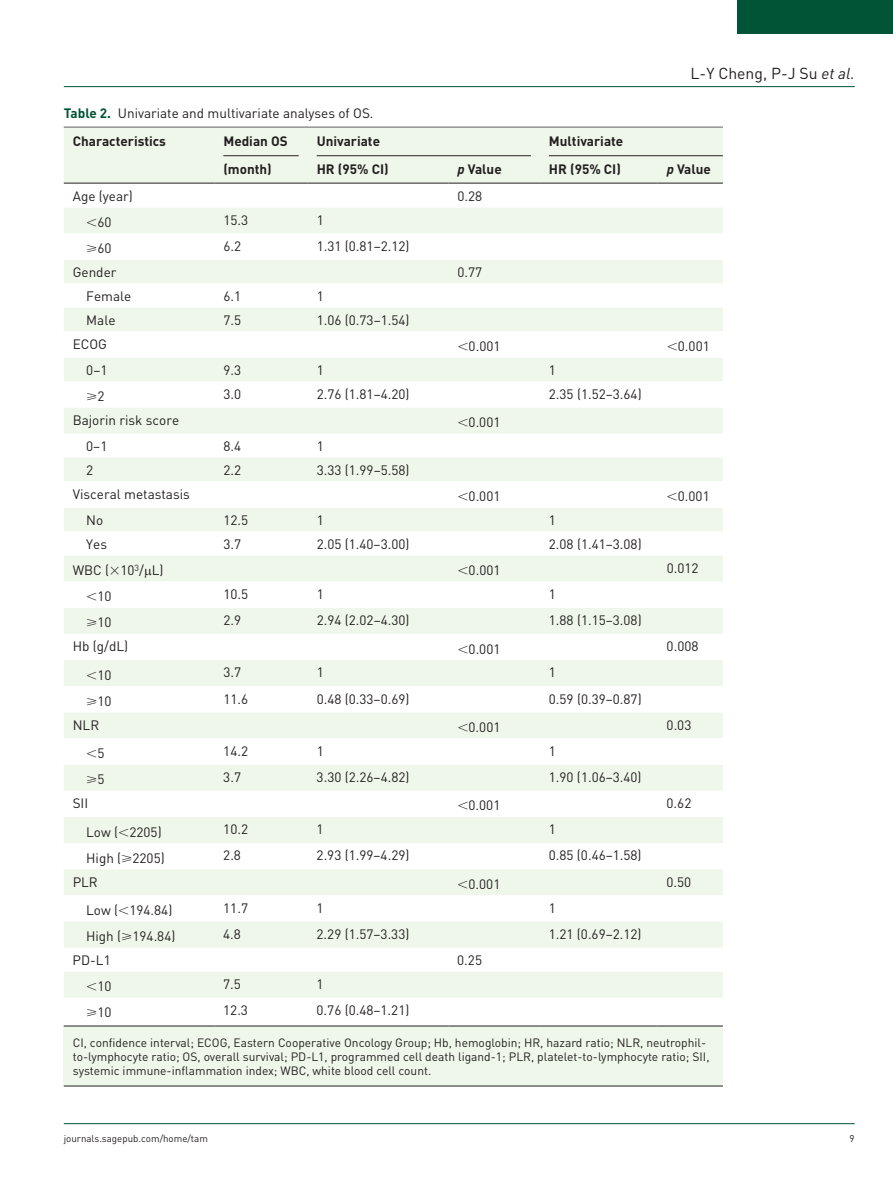
<style>
.page{position:relative;width:893px;height:1191px;background:#fff}
.page>*{position:absolute;margin:0;border:0;box-sizing:border-box;transform-origin:0 0}
.t1{font:15.75px "DIN";color:#231f20}
.t2{font:13.5px/28.5px "DIN";color:#231f20}
.t3{font:700 13.5px "DIN";color:#231f20}
.t4{font:12px/14.2px "DIN";color:#231f20}
.t5{font:9.75px "DIN";color:#231f20}
.s1{font-style:italic}
.s2{font-weight:700;color:#015436}
.s3{font-weight:700}
</style>
<div class="page">
<hr style="left:64px;top:86px;width:791px;height:1px;background:#015436">
<hr style="left:64px;top:1123px;width:791px;height:1px;background:#015436">
<div style="left:738px;top:0;width:155px;height:34px;background:#015436"></div>
<div style="left:64px;top:1026px;width:659px;height:60px;background:#eff7ea"></div>
<hr style="left:64px;top:127px;width:659px;height:1px;background:#231f20">
<hr style="left:64px;top:1085px;width:659px;height:1px;background:#231f20">
<div style="left:64px;top:128px;width:659px;height:55px;background:#eff7ea"></div>
<svg style="left:64px;top:208px;width:659px;height:790px"></svg>
<hr style="left:214px;top:183px;width:94px;height:1px;background:#231f20">
<hr style="left:308px;top:183px;width:140px;height:1px;background:#231f20">
<hr style="left:448px;top:183px;width:92px;height:1px;background:#231f20">
<hr style="left:540px;top:183px;width:118px;height:1px;background:#231f20">
<hr style="left:658px;top:183px;width:65px;height:1px;background:#231f20">
<hr style="left:64px;top:1025px;width:150px;height:1px;background:#231f20">
<hr style="left:214px;top:1025px;width:94px;height:1px;background:#231f20">
<hr style="left:308px;top:1025px;width:140px;height:1px;background:#231f20">
<hr style="left:448px;top:1025px;width:92px;height:1px;background:#231f20">
<hr style="left:540px;top:1025px;width:118px;height:1px;background:#231f20">
<hr style="left:658px;top:1025px;width:65px;height:1px;background:#231f20">
<hr style="left:64px;top:183px;width:150px;height:1px;background:#231f20">
<hr style="left:223px;top:155px;width:76px;height:1px;background:#231f20">
<hr style="left:317px;top:155px;width:214px;height:1px;background:#231f20">
<hr style="left:549px;top:155px;width:174px;height:1px;background:#231f20">
<svg style="left:87px;top:219px;width:9px;height:8px"></svg>
<svg style="left:459px;top:343px;width:8px;height:7px"></svg>
<svg style="left:668px;top:343px;width:9px;height:7px"></svg>
<svg style="left:458px;top:419px;width:9px;height:8px"></svg>
<svg style="left:458px;top:493px;width:9px;height:8px"></svg>
<svg style="left:668px;top:493px;width:9px;height:8px"></svg>
<svg style="left:111px;top:567px;width:8px;height:8px"></svg>
<svg style="left:145px;top:569px;width:7px;height:9px"></svg>
<svg style="left:459px;top:567px;width:8px;height:7px"></svg>
<svg style="left:87px;top:593px;width:9px;height:8px"></svg>
<svg style="left:458px;top:645px;width:9px;height:8px"></svg>
<svg style="left:87px;top:671px;width:9px;height:8px"></svg>
<svg style="left:458px;top:724px;width:9px;height:7px"></svg>
<svg style="left:87px;top:750px;width:9px;height:7px"></svg>
<svg style="left:458px;top:802px;width:9px;height:8px"></svg>
<svg style="left:119px;top:828px;width:9px;height:8px"></svg>
<svg style="left:458px;top:880px;width:9px;height:8px"></svg>
<svg style="left:119px;top:906px;width:9px;height:8px"></svg>
<svg style="left:87px;top:983px;width:9px;height:7px"></svg>
<p class="t1" style="left:691px;top:63px;width:166px">L-Y Cheng, P-J Su <span class="s1">et al.</span></p>
<p class="t2" style="left:73px;top:98px;width:302px;text-indent:-9px"><span class="s2">Table 2.</span> Univariate and multivariate analyses of OS.<br><span class="s3">Characteristics</span></p>
<p class="t3" style="left:223px;top:133px;width:66px">Median OS</p>
<p class="t3" style="left:317px;top:133px;width:65px">Univariate</p>
<p class="t3" style="left:549px;top:133px;width:76px">Multivariate</p>
<p class="t3" style="left:223px;top:160px;width:50px">(month)</p>
<p class="t3" style="left:317px;top:160px;width:74px">HR (95% CI)</p>
<p class="t3" style="left:457px;top:160px;width:46px"><span class="s1">p</span> Value</p>
<p class="t3" style="left:549px;top:160px;width:74px">HR (95% CI)</p>
<p class="t3" style="left:667px;top:160px;width:46px"><span class="s1">p</span> Value</p>
<p class="t2" style="left:73px;top:181px;width:62px">Age (year)</p>
<p class="t2" style="left:457px;top:181px;width:26px">0.28</p>
<p class="t2" style="left:98px;top:208px;width:16px">60</p>
<p class="t2" style="left:223px;top:205px;width:26px">15.3</p>
<p class="t2" style="left:317px;top:205px;width:9px">1</p>
<p class="t2" style="left:86px;top:234px;width:27px">⩾60</p>
<p class="t2" style="left:223px;top:232px;width:19px">6.2</p>
<p class="t2" style="left:317px;top:232px;width:94px">1.31 (0.81–2.12)</p>
<p class="t2" style="left:73px;top:258px;width:45px">Gender</p>
<p class="t2" style="left:457px;top:258px;width:26px">0.77</p>
<p class="t2" style="left:86px;top:282px;width:47px">Female</p>
<p class="t2" style="left:223px;top:282px;width:19px">6.1</p>
<p class="t2" style="left:317px;top:282px;width:9px">1</p>
<p class="t2" style="left:86px;top:305px;width:31px">Male</p>
<p class="t2" style="left:223px;top:305px;width:19px">7.5</p>
<p class="t2" style="left:317px;top:305px;width:94px">1.06 (0.73–1.54)</p>
<p class="t2" style="left:73px;top:329px;width:36px">ECOG</p>
<p class="t2" style="left:469px;top:332px;width:33px">0.001</p>
<p class="t2" style="left:678px;top:332px;width:33px">0.001</p>
<p class="t2" style="left:86px;top:355px;width:23px">0–1</p>
<p class="t2" style="left:223px;top:355px;width:19px">9.3</p>
<p class="t2" style="left:317px;top:355px;width:9px">1</p>
<p class="t2" style="left:549px;top:355px;width:9px">1</p>
<p class="t2" style="left:86px;top:382px;width:20px">⩾2</p>
<p class="t2" style="left:223px;top:379px;width:19px">3.0</p>
<p class="t2" style="left:317px;top:379px;width:94px">2.76 (1.81–4.20)</p>
<p class="t2" style="left:549px;top:379px;width:94px">2.35 (1.52–3.64)</p>
<p class="t2" style="left:73px;top:405px;width:108px">Bajorin risk score</p>
<p class="t2" style="left:469px;top:408px;width:33px">0.001</p>
<p class="t2" style="left:86px;top:432px;width:23px">0–1</p>
<p class="t2" style="left:223px;top:432px;width:19px">8.4</p>
<p class="t2" style="left:317px;top:432px;width:9px">1</p>
<p class="t2" style="left:86px;top:456px;width:9px">2</p>
<p class="t2" style="left:223px;top:456px;width:19px">2.2</p>
<p class="t2" style="left:317px;top:456px;width:94px">3.33 (1.99–5.58)</p>
<p class="t2" style="left:73px;top:479px;width:119px">Visceral metastasis</p>
<p class="t2" style="left:469px;top:482px;width:33px">0.001</p>
<p class="t2" style="left:678px;top:482px;width:33px">0.001</p>
<p class="t2" style="left:86px;top:506px;width:19px">No</p>
<p class="t2" style="left:223px;top:506px;width:26px">12.5</p>
<p class="t2" style="left:317px;top:506px;width:9px">1</p>
<p class="t2" style="left:549px;top:506px;width:9px">1</p>
<p class="t2" style="left:86px;top:529px;width:22px">Yes</p>
<p class="t2" style="left:223px;top:529px;width:19px">3.7</p>
<p class="t2" style="left:317px;top:529px;width:94px">2.05 (1.40–3.00)</p>
<p class="t2" style="left:549px;top:529px;width:94px">2.08 (1.41–3.08)</p>
<p class="t2" style="left:73px;top:556px;width:92px">WBC ( 10<sup>3</sup>/ L)</p>
<p class="t2" style="left:469px;top:556px;width:33px">0.001</p>
<p class="t2" style="left:667px;top:553px;width:33px">0.012</p>
<p class="t2" style="left:98px;top:582px;width:16px">10</p>
<p class="t2" style="left:223px;top:579px;width:26px">10.5</p>
<p class="t2" style="left:317px;top:579px;width:9px">1</p>
<p class="t2" style="left:549px;top:579px;width:9px">1</p>
<p class="t2" style="left:86px;top:608px;width:27px">⩾10</p>
<p class="t2" style="left:223px;top:606px;width:19px">2.9</p>
<p class="t2" style="left:317px;top:606px;width:94px">2.94 (2.02–4.30)</p>
<p class="t2" style="left:549px;top:606px;width:94px">1.88 (1.15–3.08)</p>
<p class="t2" style="left:73px;top:632px;width:57px">Hb (g/dL)</p>
<p class="t2" style="left:469px;top:634px;width:33px">0.001</p>
<p class="t2" style="left:667px;top:632px;width:33px">0.008</p>
<p class="t2" style="left:98px;top:660px;width:16px">10</p>
<p class="t2" style="left:223px;top:658px;width:19px">3.7</p>
<p class="t2" style="left:317px;top:658px;width:9px">1</p>
<p class="t2" style="left:549px;top:658px;width:9px">1</p>
<p class="t2" style="left:86px;top:686px;width:27px">⩾10</p>
<p class="t2" style="left:223px;top:684px;width:26px">11.6</p>
<p class="t2" style="left:317px;top:684px;width:94px">0.48 (0.33–0.69)</p>
<p class="t2" style="left:549px;top:684px;width:94px">0.59 (0.39–0.87)</p>
<p class="t2" style="left:73px;top:710px;width:28px">NLR</p>
<p class="t2" style="left:469px;top:712px;width:33px">0.001</p>
<p class="t2" style="left:667px;top:710px;width:26px">0.03</p>
<p class="t2" style="left:97px;top:739px;width:9px">5</p>
<p class="t2" style="left:223px;top:736px;width:26px">14.2</p>
<p class="t2" style="left:317px;top:736px;width:9px">1</p>
<p class="t2" style="left:549px;top:736px;width:9px">1</p>
<p class="t2" style="left:86px;top:765px;width:20px">⩾5</p>
<p class="t2" style="left:223px;top:762px;width:19px">3.7</p>
<p class="t2" style="left:317px;top:762px;width:94px">3.30 (2.26–4.82)</p>
<p class="t2" style="left:549px;top:762px;width:94px">1.90 (1.06–3.40)</p>
<p class="t2" style="left:73px;top:789px;width:17px">SII</p>
<p class="t2" style="left:469px;top:791px;width:33px">0.001</p>
<p class="t2" style="left:667px;top:789px;width:26px">0.62</p>
<p class="t2" style="left:86px;top:817px;width:77px">Low ( 2205)</p>
<p class="t2" style="left:223px;top:815px;width:26px">10.2</p>
<p class="t2" style="left:317px;top:815px;width:9px">1</p>
<p class="t2" style="left:549px;top:815px;width:9px">1</p>
<p class="t2" style="left:86px;top:843px;width:80px">High (⩾2205)</p>
<p class="t2" style="left:223px;top:841px;width:19px">2.8</p>
<p class="t2" style="left:317px;top:841px;width:94px">2.93 (1.99–4.29)</p>
<p class="t2" style="left:549px;top:841px;width:94px">0.85 (0.46–1.58)</p>
<p class="t2" style="left:73px;top:867px;width:27px">PLR</p>
<p class="t2" style="left:469px;top:869px;width:33px">0.001</p>
<p class="t2" style="left:667px;top:867px;width:26px">0.50</p>
<p class="t2" style="left:86px;top:895px;width:88px">Low ( 194.84)</p>
<p class="t2" style="left:223px;top:893px;width:26px">11.7</p>
<p class="t2" style="left:317px;top:893px;width:9px">1</p>
<p class="t2" style="left:549px;top:893px;width:9px">1</p>
<p class="t2" style="left:86px;top:921px;width:91px">High (⩾194.84)</p>
<p class="t2" style="left:223px;top:919px;width:19px">4.8</p>
<p class="t2" style="left:317px;top:919px;width:94px">2.29 (1.57–3.33)</p>
<p class="t2" style="left:549px;top:919px;width:94px">1.21 (0.69–2.12)</p>
<p class="t2" style="left:73px;top:945px;width:40px">PD-L1</p>
<p class="t2" style="left:457px;top:945px;width:26px">0.25</p>
<p class="t2" style="left:97px;top:972px;width:16px">10</p>
<p class="t2" style="left:223px;top:969px;width:19px">7.5</p>
<p class="t2" style="left:317px;top:969px;width:9px">1</p>
<p class="t2" style="left:86px;top:997px;width:27px">⩾10</p>
<p class="t2" style="left:223px;top:995px;width:26px">12.3</p>
<p class="t2" style="left:317px;top:995px;width:94px">0.76 (0.48–1.21)</p>
<p class="t4" style="left:73px;top:1035px;width:638px">CI, confidence interval; ECOG, Eastern Cooperative Oncology Group; Hb, hemoglobin; HR, hazard ratio; NLR, neutrophil&shy;to-lymphocyte ratio; OS, overall survival; PD-L1, programmed cell death ligand-1; PLR, platelet-to-lymphocyte ratio; SII, systemic immune-inflammation index; WBC, white blood cell count.</p>
<p class="t5" style="left:64px;top:1132px;width:146px">journals.sagepub.com/home/tam</p>
<p class="t5" style="left:850px;top:1132px;width:7px">9</p>
</div>
